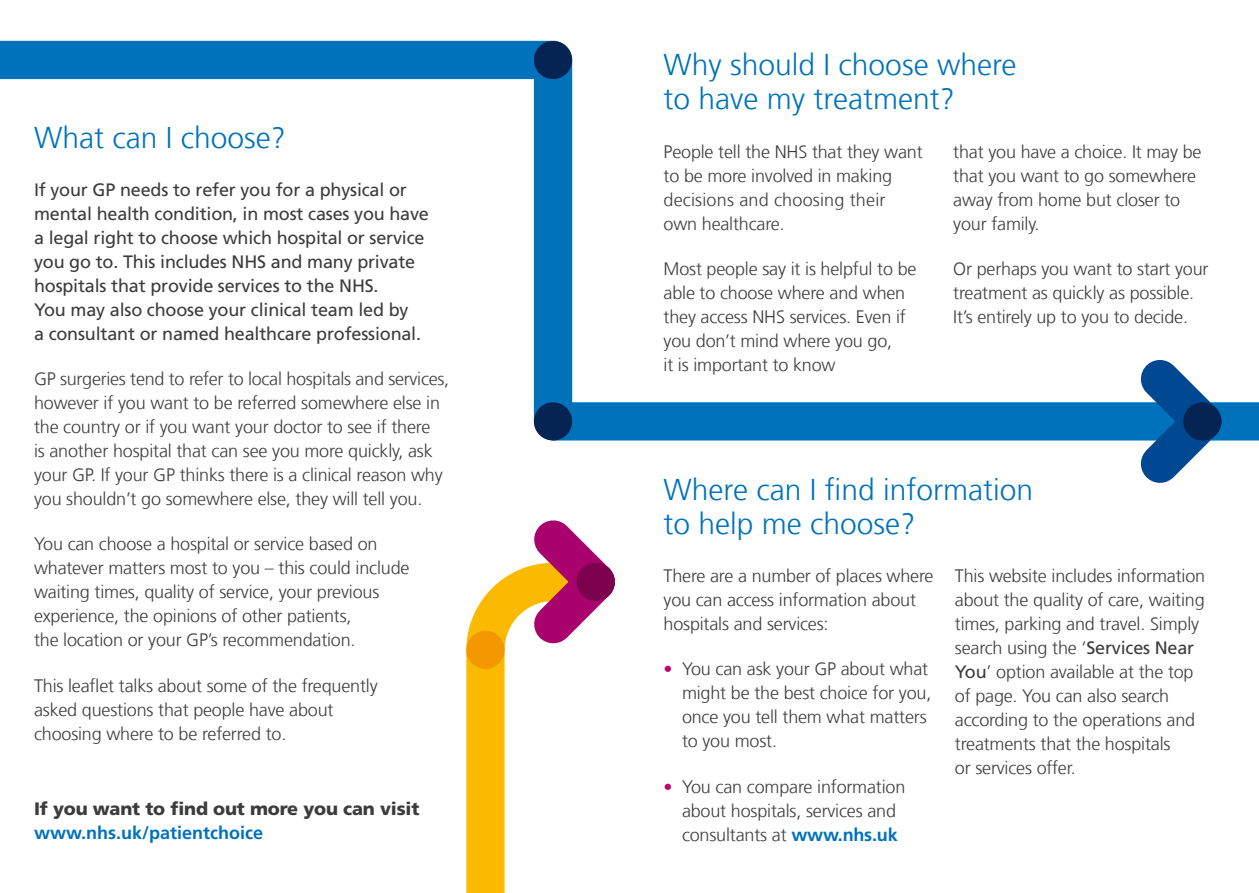
<style>
.page{position:relative;width:1259px;height:893px;background:#fff}
.page>*{position:absolute;margin:0;border:0;box-sizing:border-box;transform-origin:0 0}
.t1{font:300 30px/34.5px "Frutiger LT Com";color:#0072bb}
.t2{font:300 18px/24px "Frutiger LT Com";letter-spacing:-.01em;color:#3c3c3b}
.t3{font:18px/24px "Frutiger LT Com";letter-spacing:-.01em;color:#3c3c3b}
.t4{font:900 18px "Frutiger LT Com";letter-spacing:-.01em;color:#3c3c3b}
.t5{font:700 18px "Frutiger LT Com";color:#0072bb}
.s1{color:#c10071}
.s2{font-weight:700;color:#0072bb}
.s3{font-weight:400}
</style>
<div class="page">
<div style="left:555px;top:402px;width:704px;height:39px;background:#0072bb"></div>
<div style="left:0;top:41px;width:550px;height:38px;background:#0072bb"></div>
<div style="left:534px;top:60px;width:38px;height:361px;background:#0072bb"></div>
<svg style="left:1105px;top:360px;width:151px;height:123px"></svg>
<div style="left:1183px;top:402px;width:38px;height:39px;background:#052453;border-radius:50%"></div>
<div style="left:534px;top:402px;width:38px;height:39px;background:#052453;border-radius:50%"></div>
<div style="left:534px;top:41px;width:38px;height:38px;background:#052453;border-radius:50%"></div>
<svg style="left:466px;top:582px;width:39px;height:311px;background:#fbbf14"></svg>
<div style="left:466px;top:631px;width:38px;height:38px;background:#f49800;border-radius:50%"></div>
<svg style="left:499px;top:520px;width:116px;height:158px"></svg>
<div style="left:576px;top:563px;width:39px;height:38px;background:#7c014e;border-radius:50%"></div>
<p class="t1" style="left:34px;top:120px;width:253px">What can I choose?</p>
<p class="t3" style="left:34px;top:178px;width:396px">If your GP needs to refer you for a physical or mental health condition, in most cases you have a legal right to choose which hospital or service you go to. This includes NHS and many private hospitals that provide services to the NHS.<br>You may also choose your clinical team led by<br>a consultant or named healthcare professional.</p>
<p class="t2" style="left:34px;top:367px;width:417px">GP surgeries tend to refer to local hospitals and services, however if you want to be referred somewhere else in the country or if you want your doctor to see if there</p>
<p class="t2" style="left:34px;top:439px;width:410px">is another hospital that can see you more quickly, ask your GP. If your GP thinks there is a clinical reason why you shouldn’t go somewhere else, they will tell you.</p>
<p class="t2" style="left:34px;top:532px;width:377px">You can choose a hospital or service based on whatever matters most to you – this could include waiting times, quality of service, your previous experience, the opinions of other patients,<br>the location or your GP’s recommendation.</p>
<p class="t2" style="left:34px;top:674px;width:345px">This leaflet talks about some of the frequently</p>
<p class="t2" style="left:34px;top:698px;width:301px">asked questions that people have about choosing where to be referred to.</p>
<p class="t4" style="left:34px;top:797px;width:387px">If you want to find out more you can visit</p>
<h4 class="t5" style="left:34px;top:822px;width:231px">www.nhs.uk/patientchoice</h4>
<p class="t1" style="left:663px;top:47px;width:354px">Why should I choose where to have my treatment?</p>
<p class="t2" style="left:663px;top:139px;width:261px">People tell the NHS that they want to be more involved in making decisions and choosing their own healthcare.</p>
<p class="t2" style="left:663px;top:257px;width:254px">Most people say it is helpful to be able to choose where and when they access NHS services. Even if you don’t mind where you go,<br>it is important to know</p>
<p class="t2" style="left:953px;top:139px;width:250px">that you have a choice. It may be that you want to go somewhere away from home but closer to your family.</p>
<p class="t2" style="left:953px;top:257px;width:257px">Or perhaps you want to start your treatment as quickly as possible.<br>It’s entirely up to you to decide.</p>
<p class="t1" style="left:663px;top:472px;width:371px">Where can I find information</p>
<p class="t1" style="left:663px;top:507px;width:253px">to help me choose?</p>
<p class="t2" style="left:663px;top:564px;width:272px">There are a number of places where you can access information about hospitals and services:</p>
<p class="t2" style="left:682px;top:657px;width:251px;text-indent:-18px"><span class="s1">•</span> You can ask your GP about what might be the best choice for you, once you tell them what matters to you most.</p>
<p class="t2" style="left:682px;top:775px;width:225px;text-indent:-18px"><span class="s1">•</span> You can compare information about hospitals, services and consultants at <span class="s2">www.nhs.uk</span></p>
<p class="t2" style="left:955px;top:564px;width:252px">This website includes information about the quality of care, waiting times, parking and travel. Simply search using the ‘<span class="s3">Services Near<br>You</span>’ option available at the top of page. You can also search according to the operations and treatments that the hospitals<br>or services offer.</p>
</div>
